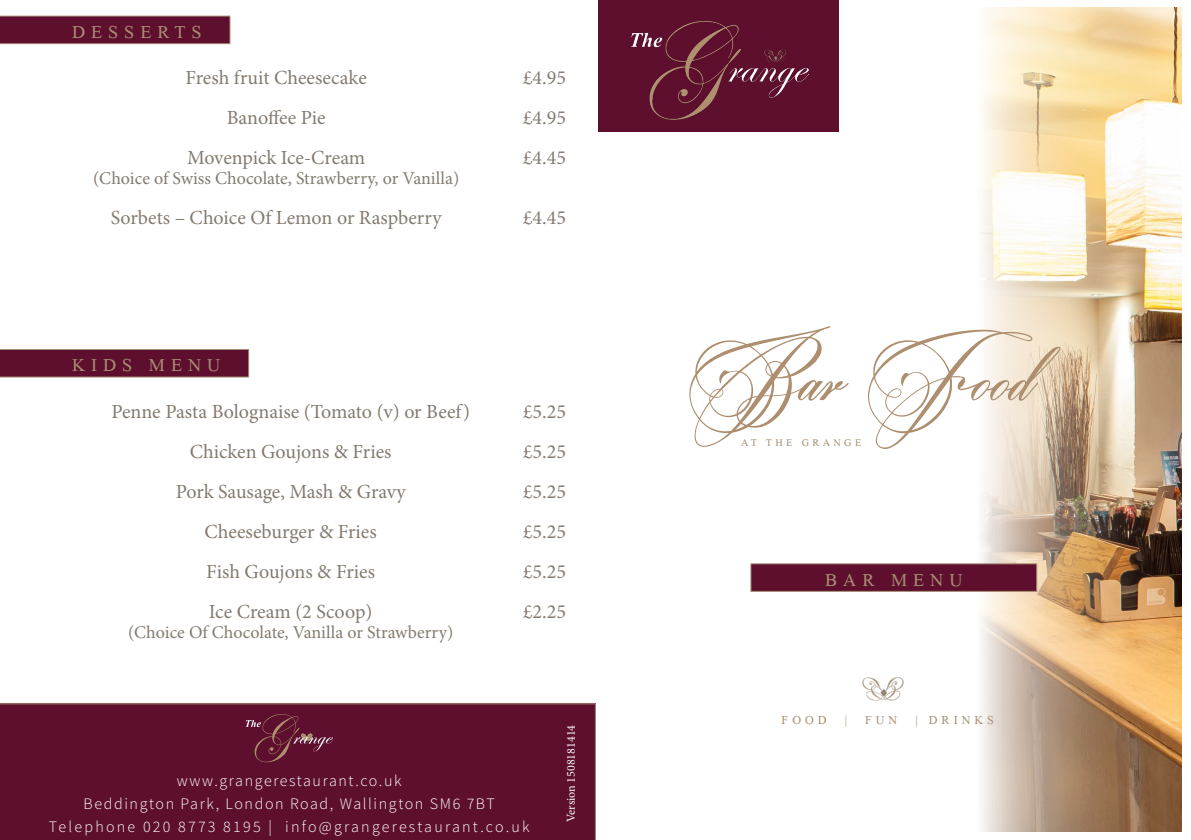
<style>
.page{position:relative;width:1191px;height:840px;background:#fff}
.page>*{position:absolute;margin:0;border:0;box-sizing:border-box;transform-origin:0 0}
.t1{font:120px "Beaked Tyrant Personal Use";color:#ad8f70}
.t2{font:27.2px "Microsoft Himalaya";letter-spacing:.22em;color:#a88f73}
.t3{font:20px "Minion Pro";color:#857a6e}
.t4{font:18.2px "Microsoft Himalaya";letter-spacing:.22em;color:#a88f73}
.t5{font:18px "Minion Pro";color:#857a6e}
.t6{font:300 16px "Source Sans Pro";letter-spacing:.1em;color:#fff}
.t7{font:300 16px "Source Sans Pro";letter-spacing:.14em;color:#fff}
.t8{font:15.2px "Microsoft Himalaya";letter-spacing:.22em;color:#a88f73}
.t9{font:12px "Minion Pro";color:#fff}
</style>
<div class="page">
<img style="left:854px;top:7px;width:328px;height:825px">
<div style="left:0;top:703px;width:595px;height:136px;background:#5e0f2e"></div>
<div style="left:598px;top:0;width:241px;height:132px;background:#5e0f2e"></div>
<img style="left:631px;top:21px;width:177px;height:99px">
<img style="left:861px;top:674px;width:43px;height:29px">
<div style="left:751px;top:563px;width:285px;height:28px;background:#5e0f2e;border:1px solid #a88f73"></div>
<svg style="left:245px;top:713px;width:88px;height:48px;background:#682039"></svg>
<svg style="left:0;top:349px;width:249px;height:28px;background:#621631"></svg>
<svg style="left:0;top:16px;width:230px;height:28px;background:#611531"></svg>
<p class="t2" style="left:72px;top:13px;width:131px">DESSERTS</p>
<p class="t3" style="left:185px;top:64px;width:183px">Fresh fruit Cheesecake</p>
<p class="t3" style="left:227px;top:104px;width:100px">Banoffee Pie</p>
<p class="t3" style="left:187px;top:144px;width:180px">Movenpick Ice-Cream</p>
<p class="t5" style="left:93px;top:166px;width:368px">(Choice of Swiss Chocolate, Strawberry, or Vanilla)</p>
<p class="t3" style="left:111px;top:204px;width:332px">Sorbets – Choice Of Lemon or Raspberry</p>
<p class="t2" style="left:72px;top:346px;width:150px">KIDS MENU</p>
<p class="t3" style="left:111px;top:397px;width:360px">Penne Pasta Bolognaise (Tomato (v) or Beef)</p>
<p class="t3" style="left:190px;top:437px;width:203px">Chicken Goujons &amp; Fries</p>
<p class="t3" style="left:176px;top:477px;width:231px">Pork Sausage, Mash &amp; Gravy</p>
<p class="t3" style="left:204px;top:517px;width:174px">Cheeseburger &amp; Fries</p>
<p class="t3" style="left:206px;top:557px;width:170px">Fish Goujons &amp; Fries</p>
<p class="t3" style="left:209px;top:597px;width:165px">Ice Cream (2 Scoop)</p>
<p class="t5" style="left:128px;top:619px;width:327px">(Choice Of Chocolate, Vanilla or Strawberry)</p>
<p class="t3" style="left:523px;top:64px;width:44px">£4.95</p>
<p class="t3" style="left:523px;top:104px;width:44px">£4.95</p>
<p class="t3" style="left:523px;top:144px;width:44px">£4.45</p>
<p class="t3" style="left:523px;top:204px;width:44px">£4.45</p>
<p class="t3" style="left:523px;top:397px;width:44px">£5.25</p>
<p class="t3" style="left:523px;top:437px;width:44px">£5.25</p>
<p class="t3" style="left:523px;top:477px;width:44px">£5.25</p>
<p class="t3" style="left:523px;top:517px;width:44px">£5.25</p>
<p class="t3" style="left:523px;top:557px;width:44px">£5.25</p>
<p class="t3" style="left:523px;top:597px;width:44px">£2.25</p>
<p class="t6" style="left:177px;top:770px;width:226px">www.grangerestaurant.co.uk</p>
<p class="t6" style="left:84px;top:793px;width:413px">Beddington Park, London Road, Wallington SM6 7BT</p>
<p class="t7" style="left:49px;top:816px;width:482px">Telephone 020 8773 8195 | info@grangerestaurant.co.uk</p>
<p class="t9" style="left:563px;top:821px;width:99px;rotate:-90deg">Version 1508181414</p>
<p class="t1" style="left:680px;top:288px;width:353px">Bar Food</p>
<p class="t8" style="left:741px;top:431px;width:122px">AT THE GRANGE</p>
<p class="t2" style="left:825px;top:560px;width:139px">BAR MENU</p>
<p class="t4" style="left:781px;top:707px;width:214px">FOOD | FUN | DRINKS</p>
</div>
